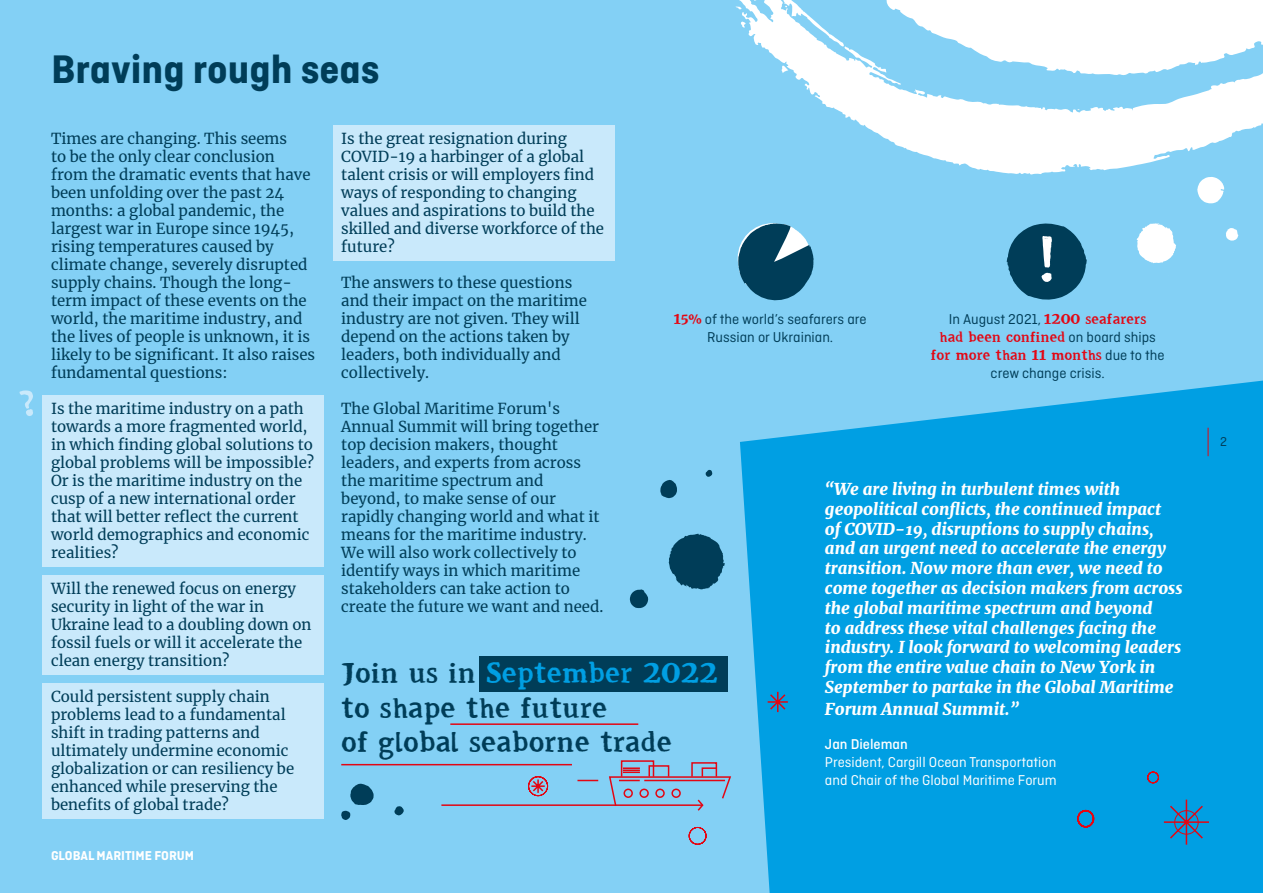
<style>
.page{position:relative;width:1263px;height:893px;background:#83d0f5}
.page>*{position:absolute;margin:0;border:0;box-sizing:border-box;transform-origin:0 0}
.t1{font:700 42px "Ciutadella";color:#003d58}
.t2{font:30px/34.5px "Global Maritime Forum";color:#003d58}
.t3{font:italic 900 16.5px/19.8px "Merriweather";color:#fff}
.t4{font:15px/18px "Merriweather";color:#003d58}
.t5{font:15px/18px "Ciutadella";color:#003d58;text-align:center}
.t6{font:15px/18px "Ciutadella";color:#fff}
.t7{font:15px/18px "Global Maritime Forum";color:#e30613;text-align:center}
.t8{font:500 15px "Ciutadella";color:#fff}
.t9{font:700 13.5px "Ciutadella";color:#fff}
.t10{font:13.5px "Ciutadella";color:#003d58}
.s1{font-family:"Global Maritime Forum";color:#e30613}
.s2{font-family:"Ciutadella";color:#003d58}
.s3{color:#009fe3}
</style>
<div class="page">
<svg style="left:717px;top:0;width:546px;height:175px;fill:#83d0f5"></svg>
<svg style="left:735px;top:0;width:528px;height:75px"></svg>
<svg style="left:1136px;top:223px;width:40px;height:40px"></svg>
<svg style="left:1197px;top:176px;width:27px;height:27px"></svg>
<svg style="left:1226px;top:228px;width:12px;height:13px"></svg>
<svg style="left:688px;top:827px;width:19px;height:18px"></svg>
<svg style="left:740px;top:381px;width:523px;height:512px;background:#0ba3e4"></svg>
<svg style="left:628px;top:446px;width:9px;height:4px"></svg>
<div style="left:43px;top:395px;width:281px;height:172px;background:#c9e9fb"></div>
<div style="left:43px;top:575px;width:281px;height:100px;background:#c9e9fb"></div>
<div style="left:43px;top:683px;width:281px;height:136px;background:#c9e9fb"></div>
<div style="left:333px;top:125px;width:281px;height:136px;background:#c9e9fb"></div>
<svg style="left:19px;top:390px;width:14px;height:26px"></svg>
<div style="left:479px;top:656px;width:249px;height:36px;background:#003d58"></div>
<hr style="left:450px;top:723px;width:188px;height:2px;background:#e30613">
<hr style="left:341px;top:764px;width:231px;height:1px;background:#e30613">
<hr style="left:441px;top:804px;width:261px;height:2px;background:#e30613">
<svg style="left:660px;top:480px;width:17px;height:18px"></svg>
<svg style="left:705px;top:470px;width:7px;height:7px"></svg>
<svg style="left:668px;top:533px;width:57px;height:56px;background:#226381"></svg>
<svg style="left:630px;top:589px;width:18px;height:19px"></svg>
<svg style="left:350px;top:783px;width:24px;height:22px"></svg>
<svg style="left:394px;top:806px;width:10px;height:10px"></svg>
<svg style="left:341px;top:811px;width:9px;height:9px"></svg>
<svg style="left:1007px;top:222px;width:80px;height:79px;background:#2d6b87"></svg>
<svg style="left:1208px;top:428px;width:1px;height:28px"></svg>
<svg style="left:738px;top:223px;width:75px;height:81px;background:#39748f"></svg>
<div style="left:648px;top:765px;width:21px;height:12px;border:2px solid #e30613"></div>
<div style="left:621px;top:760px;width:33px;height:17px;border:2px solid #e30613"></div>
<div style="left:691px;top:762px;width:26px;height:15px;border:2px solid #e30613"></div>
<svg style="left:577px;top:767px;width:155px;height:45px;background:#90b4d5"></svg>
<svg style="left:766px;top:690px;width:23px;height:24px"></svg>
<svg style="left:528px;top:776px;width:20px;height:20px"></svg>
<svg style="left:1162px;top:798px;width:48px;height:48px;background:#1c8bc8"></svg>
<div style="left:671px;top:788px;width:10px;height:10px;border:2px solid #e30613;border-radius:50%"></div>
<div style="left:1174px;top:810px;width:24px;height:24px;border:1px solid #e30613;border-radius:50%"></div>
<svg style="left:1147px;top:771px;width:12px;height:13px"></svg>
<svg style="left:1076px;top:809px;width:19px;height:19px"></svg>
<h1 class="t1" style="left:51px;top:44px;width:330px">Braving rough seas</h1>
<p class="t4" style="left:51px;top:129px;width:266px">Times are changing. This seems<br>to be the only clear conclusion from the dramatic events that have been unfolding over the past 24 months: a global pandemic, the largest war in Europe since 1945, rising temperatures caused by climate change, severely disrupted supply chains. Though the long&shy;term impact of these events on the world, the maritime industry, and the lives of people is unknown, it is likely to be significant. It also raises fundamental questions:</p>
<p class="t4" style="left:51px;top:399px;width:265px">Is the maritime industry on a path towards a more fragmented world, in which finding global solutions to global problems will be impossible?<br>Or is the maritime industry on the cusp of a new international order that will better reflect the current world demographics and economic realities?</p>
<p class="t4" style="left:51px;top:579px;width:262px">Will the renewed focus on energy security in light of the war in<br>Ukraine lead to a doubling down on fossil fuels or will it accelerate the clean energy transition?</p>
<p class="t4" style="left:51px;top:687px;width:245px">Could persistent supply chain problems lead to a fundamental shift in trading patterns and ultimately undermine economic globalization or can resiliency be enhanced while preserving the benefits of global trade?</p>
<p class="t9" style="left:51px;top:847px;width:145px">GLOBAL MARITIME FORUM</p>
<p class="t4" style="left:341px;top:129px;width:264px">Is the great resignation during<br>COVID-19 a harbinger of a global talent crisis or will employers find ways of responding to changing values and aspirations to build the skilled and diverse workforce of the future?</p>
<p class="t4" style="left:341px;top:273px;width:247px">The answers to these questions and their impact on the maritime industry are not given. They will depend on the actions taken by leaders, both individually and collectively.</p>
<p class="t4" style="left:341px;top:399px;width:264px">The Global Maritime Forum's<br>Annual Summit will bring together top decision makers, thought leaders, and experts from across the maritime spectrum and beyond, to make sense of our rapidly changing world and what it means for the maritime industry.<br>We will also work collectively to identify ways in which maritime stakeholders can take action to create the future we want and need.</p>
<p class="t5" style="left:674px;top:310px;width:194px"><span class="s1">15%</span> of the world’s seafarers are<br>Russian or Ukrainian.</p>
<p class="t5" style="left:949px;top:310px;width:199px">In August 2021, <span class="s1">1200 seafarers</span></p>
<p class="t7" style="left:931px;top:327px;width:235px">had been confined <span class="s2">on board ships </span>for more than 11 months <span class="s2">due to the</span></p>
<p class="t5" style="left:991px;top:364px;width:116px">crew change crisis.</p>
<p class="t3" style="left:825px;top:479px;width:359px">“We are living in turbulent times with geopolitical conflicts, the continued impact<br>of COVID-19, disruptions to supply chains, and an urgent need to accelerate the energy transition. Now more than ever, we need to come together as decision makers from across the global maritime spectrum and beyond<br>to address these vital challenges facing the industry. I look forward to welcoming leaders from the entire value chain to New York in September to partake in the Global Maritime</p>
<p class="t3" style="left:825px;top:698px;width:196px">Forum Annual Summit.”</p>
<p class="t8" style="left:825px;top:735px;width:84px">Jan Dieleman</p>
<p class="t6" style="left:825px;top:753px;width:233px">President, Cargill Ocean Transportation and Chair of the Global Maritime Forum</p>
<h2 class="t2" style="left:341px;top:654px;width:378px">Join us in <span class="s3">September 2022 </span>to shape the future<br>of global seaborne trade</h2>
<p class="t10" style="left:1220px;top:434px;width:8px">2</p>
</div>
